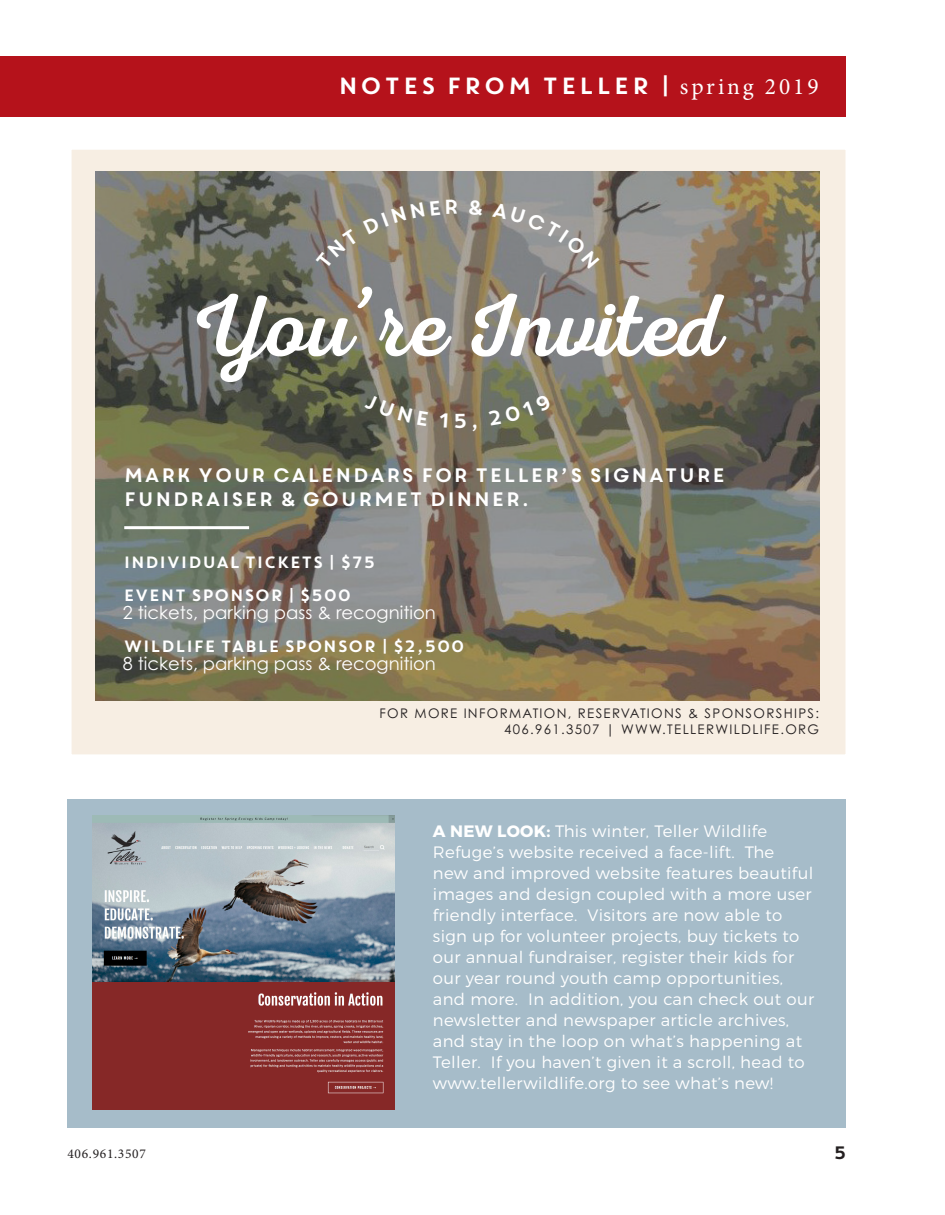
<style>
.page{position:relative;width:945px;height:1215px;background:#fff}
.page>*{position:absolute;margin:0;border:0;box-sizing:border-box;transform-origin:0 0}
.t1{font:89.25px "Nexa Rust Script R 00";letter-spacing:-.005em;color:#fff}
.t2{font:23.4px "Core Circus";color:#fff}
.t3{font:19.5px/23.4px "Core Circus";letter-spacing:-.05em;color:#fff}
.t4{font:18px "Century Gothic Pro";color:#fff}
.t5{font:18px "Core Circus";color:#231f20}
.t6{font:300 16.5px/21px "Montserrat";letter-spacing:.02em;color:#fff}
.t7{font:16.35px "Core Circus";letter-spacing:-.075em;color:#fff}
.t8{font:13.5px "Minion Pro";letter-spacing:.05em;color:#231f20}
.t9{font:13.2px "Century Gothic Pro";letter-spacing:.1em;color:#231f20}
.s1{font-family:"Minion Pro"}
.s2{font-weight:700}
</style>
<div class="page">
<div style="left:0;top:56px;width:14px;height:61px;background:#b5121b"></div>
<div style="left:14px;top:56px;width:832px;height:61px;background:#b5121b"></div>
<div style="left:70px;top:148px;width:777px;height:608px;background:#f7eee3;border:2px solid #fff"></div>
<svg style="left:96px;top:171px;width:724px;height:530px;background:#797463"></svg>
<hr style="left:124px;top:526px;width:125px;height:3px;background:#fff">
<div style="left:68px;top:799px;width:778px;height:329px;background:#a6bcc9"></div>
<img style="left:92px;top:982px;width:303px;height:127px">
<img style="left:92px;top:815px;width:303px;height:167px">
<svg style="left:316px;top:201px;width:124px;height:68px;background:#8a8475"></svg>
<svg style="left:446px;top:200px;width:11px;height:14px"></svg>
<svg style="left:469px;top:200px;width:14px;height:16px"></svg>
<svg style="left:492px;top:203px;width:108px;height:66px;background:#93918d"></svg>
<svg style="left:364px;top:394px;width:64px;height:32px;background:#787565"></svg>
<svg style="left:439px;top:413px;width:9px;height:15px"></svg>
<svg style="left:455px;top:414px;width:11px;height:14px"></svg>
<svg style="left:472px;top:424px;width:5px;height:7px"></svg>
<svg style="left:489px;top:394px;width:63px;height:32px;background:#73755f"></svg>
<h2 class="t2" style="left:337px;top:70px;width:483px">NOTES FROM TELLER | <span class="s1">spring 2019</span></h2>
<p class="t1" style="left:195px;top:273px;width:529px">You’re Invited</p>
<p class="t3" style="left:123px;top:463px;width:605px">MARK YOUR CALENDARS FOR TELLER’S SIGNATURE<br>FUNDRAISER &amp; GOURMET DINNER.</p>
<p class="t7" style="left:123px;top:551px;width:255px">INDIVIDUAL TICKETS | $75</p>
<p class="t7" style="left:123px;top:584px;width:231px">EVENT SPONSOR | $500</p>
<p class="t4" style="left:123px;top:601px;width:315px">2 tickets, parking pass &amp; recognition</p>
<p class="t7" style="left:123px;top:635px;width:344px">WILDLIFE TABLE SPONSOR | $2,500</p>
<p class="t4" style="left:123px;top:652px;width:315px">8 tickets, parking pass &amp; recognition</p>
<p class="t9" style="left:380px;top:706px;width:441px">FOR MORE INFORMATION, RESERVATIONS &amp; SPONSORSHIPS:</p>
<p class="t9" style="left:504px;top:721px;width:316px">406.961.3507 | WWW.TELLERWILDLIFE.ORG</p>
<p class="t6" style="left:433px;top:821px;width:383px"><span class="s2">A NEW LOOK:</span> This winter, Teller Wildlife Refuge’s website received a face-lift. The<br>new and improved website features beautiful images and design coupled with a more user friendly interface. Visitors are now able to sign up for volunteer projects, buy tickets to our annual fundraiser, register their kids for our year round youth camp opportunities, and more. In addition, you can check out our newsletter and newspaper article archives, and stay in the loop on what’s happening at Teller. If you haven’t given it a scroll, head to www.tellerwildlife.org to see what’s new!</p>
<p class="t8" style="left:68px;top:1144px;width:80px">406.961.3507</p>
<p class="t5" style="left:832px;top:1140px;width:17px">5</p>
</div>
